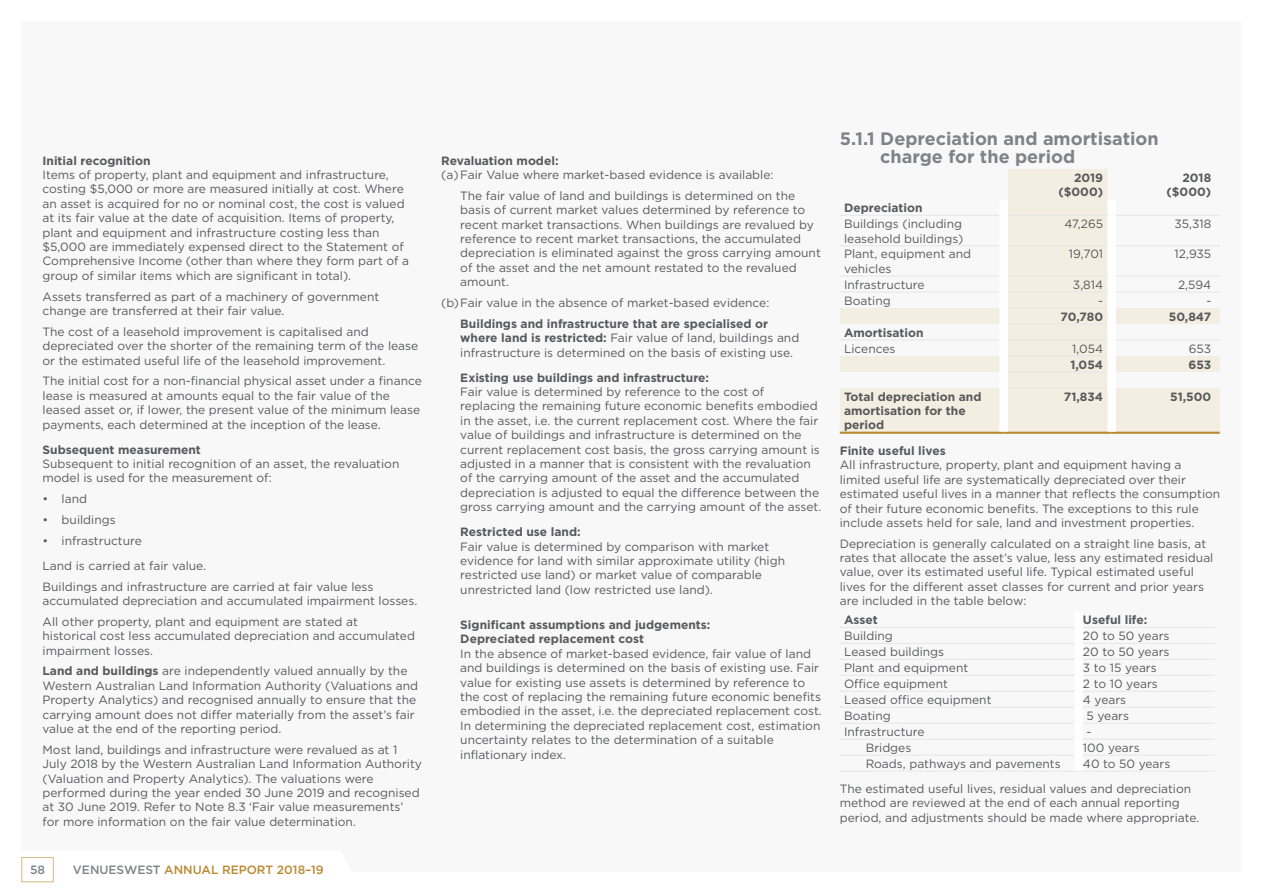
<style>
.page{position:relative;width:1263px;height:893px;background:#fff}
.page>*{position:absolute;margin:0;border:0;box-sizing:border-box;transform-origin:0 0}
.t1{font:700 18px/18px "Gotham";color:#808285}
.t2{font:12px/14.4px "Gotham";color:#58595b}
.t3{font:700 12px/14.4px "Gotham";color:#58595b}
.t4{font:500 12px "Gotham";color:#b98931}
.t5{font:500 12px "Gotham";color:#808285}
.s1{font-weight:700}
.s2{color:#808285}
</style>
<div class="page">
<svg style="left:839px;top:169px;width:381px;height:603px"></svg>
<div style="left:21px;top:857px;width:33px;height:25px;background:#fff;border:1px solid #d8bc8a"></div>
<p class="t3" style="left:43px;top:153px;width:110px">Initial recognition</p>
<p class="t2" style="left:43px;top:167px;width:368px">Items of property, plant and equipment and infrastructure, costing $5,000 or more are measured initially at cost. Where an asset is acquired for no or nominal cost, the cost is valued at its fair value at the date of acquisition. Items of property, plant and equipment and infrastructure costing less than $5,000 are immediately expensed direct to the Statement of Comprehensive Income (other than where they form part of a group of similar items which are significant in total).</p>
<p class="t2" style="left:43px;top:289px;width:338px">Assets transferred as part of a machinery of government change are transferred at their fair value.</p>
<p class="t2" style="left:43px;top:324px;width:377px">The cost of a leasehold improvement is capitalised and depreciated over the shorter of the remaining term of the lease or the estimated useful life of the leasehold improvement.</p>
<p class="t2" style="left:43px;top:374px;width:381px">The initial cost for a non-financial physical asset under a finance lease is measured at amounts equal to the fair value of the leased asset or, if lower, the present value of the minimum lease payments, each determined at the inception of the lease.</p>
<p class="t3" style="left:43px;top:442px;width:160px">Subsequent measurement</p>
<p class="t2" style="left:43px;top:456px;width:358px">Subsequent to initial recognition of an asset, the revaluation model is used for the measurement of:</p>
<p class="t2" style="left:43px;top:491px;width:46px">• land</p>
<p class="t2" style="left:43px;top:512px;width:75px">• buildings</p>
<p class="t2" style="left:43px;top:528px;width:165px;line-height:25px">• infrastructure<br>Land is carried at fair value.</p>
<p class="t2" style="left:43px;top:579px;width:376px">Buildings and infrastructure are carried at fair value less accumulated depreciation and accumulated impairment losses.</p>
<p class="t2" style="left:43px;top:614px;width:374px">All other property, plant and equipment are stated at<br>historical cost less accumulated depreciation and accumulated impairment losses.</p>
<p class="t2" style="left:43px;top:664px;width:377px"><span class="s1">Land and buildings</span> are independently valued annually by the Western Australian Land Information Authority (Valuations and Property Analytics) and recognised annually to ensure that the carrying amount does not differ materially from the asset’s fair value at the end of the reporting period.</p>
<p class="t2" style="left:43px;top:742px;width:381px">Most land, buildings and infrastructure were revalued as at 1<br>July 2018 by the Western Australian Land Information Authority (Valuation and Property Analytics). The valuations were performed during the year ended 30 June 2019 and recognised at 30 June 2019. Refer to Note 8.3 ‘Fair value measurements’ for more information on the fair value determination.</p>
<p class="t5" style="left:30px;top:861px;width:17px">58</p>
<p class="t4" style="left:73px;top:861px;width:252px"><span class="s2">VENUESWEST</span> ANNUAL REPORT 2018–19</p>
<p class="t3" style="left:441px;top:153px;width:119px">Revaluation model:</p>
<p class="t2" style="left:460px;top:164px;width:336px;line-height:20.9px;text-indent:-19px">(a)Fair Value where market-based evidence is available:<br>The fair value of land and buildings is determined on the</p>
<p class="t2" style="left:460px;top:203px;width:362px">basis of current market values determined by reference to recent market transactions. When buildings are revalued by reference to recent market transactions, the accumulated depreciation is eliminated against the gross carrying amount of the asset and the net amount restated to the revalued amount.</p>
<p class="t2" style="left:441px;top:295px;width:330px">(b)Fair value in the absence of market-based evidence:</p>
<p class="t2" style="left:460px;top:316px;width:340px"><span class="s1">Buildings and infrastructure that are specialised or where land is restricted:</span> Fair value of land, buildings and infrastructure is determined on the basis of existing use.</p>
<p class="t3" style="left:460px;top:370px;width:250px">Existing use buildings and infrastructure:</p>
<p class="t2" style="left:460px;top:384px;width:363px">Fair value is determined by reference to the cost of replacing the remaining future economic benefits embodied in the asset, i.e. the current replacement cost. Where the fair value of buildings and infrastructure is determined on the current replacement cost basis, the gross carrying amount is adjusted in a manner that is consistent with the revaluation of the carrying amount of the asset and the accumulated depreciation is adjusted to equal the difference between the gross carrying amount and the carrying amount of the asset.</p>
<p class="t3" style="left:460px;top:525px;width:122px">Restricted use land:</p>
<p class="t2" style="left:460px;top:539px;width:326px">Fair value is determined by comparison with market evidence for land with similar approximate utility (high restricted use land) or market value of comparable unrestricted land (low restricted use land).</p>
<p class="t3" style="left:460px;top:617px;width:252px">Significant assumptions and judgements:<br>Depreciated replacement cost</p>
<p class="t2" style="left:460px;top:646px;width:363px">In the absence of market-based evidence, fair value of land and buildings is determined on the basis of existing use. Fair value for existing use assets is determined by reference to the cost of replacing the remaining future economic benefits embodied in the asset, i.e. the depreciated replacement cost.<br>In determining the depreciated replacement cost, estimation uncertainty relates to the determination of a suitable inflationary index.</p>
<h1 class="t1" style="left:880px;top:129px;width:280px;text-indent:-40px">5.1.1 Depreciation and amortisation charge for the period</h1>
<p class="t3" style="left:1058px;top:170px;width:46px;text-align:right">2019 ($000)</p>
<p class="t3" style="left:1166px;top:170px;width:46px;text-align:right">2018 ($000)</p>
<p class="t3" style="left:844px;top:201px;width:80px">Depreciation</p>
<p class="t2" style="left:844px;top:216px;width:121px">Buildings (including leasehold buildings)</p>
<p class="t2" style="left:1064px;top:216px;width:40px">47,265</p>
<p class="t2" style="left:1174px;top:216px;width:38px">35,318</p>
<p class="t2" style="left:844px;top:247px;width:129px">Plant, equipment and vehicles</p>
<p class="t2" style="left:1069px;top:247px;width:36px">19,701</p>
<p class="t2" style="left:1174px;top:247px;width:38px">12,935</p>
<p class="t2" style="left:844px;top:277px;width:82px">Infrastructure</p>
<p class="t2" style="left:1073px;top:277px;width:32px">3,814</p>
<p class="t2" style="left:1178px;top:277px;width:35px">2,594</p>
<p class="t2" style="left:844px;top:293px;width:48px">Boating</p>
<p class="t2" style="left:1098px;top:293px;width:6px">-</p>
<p class="t2" style="left:1206px;top:293px;width:6px">-</p>
<p class="t3" style="left:1061px;top:309px;width:44px">70,780</p>
<p class="t3" style="left:1169px;top:309px;width:44px">50,847</p>
<p class="t3" style="left:844px;top:325px;width:81px">Amortisation</p>
<p class="t2" style="left:844px;top:341px;width:53px">Licences</p>
<p class="t2" style="left:1072px;top:341px;width:32px">1,054</p>
<p class="t2" style="left:1189px;top:341px;width:24px">653</p>
<p class="t3" style="left:1070px;top:357px;width:34px">1,054</p>
<p class="t3" style="left:1188px;top:357px;width:24px">653</p>
<p class="t3" style="left:844px;top:389px;width:139px">Total depreciation and amortisation for the period</p>
<p class="t3" style="left:1064px;top:389px;width:41px">71,834</p>
<p class="t3" style="left:1170px;top:389px;width:43px">51,500</p>
<p class="t3" style="left:840px;top:443px;width:107px">Finite useful lives</p>
<p class="t2" style="left:840px;top:458px;width:382px">All infrastructure, property, plant and equipment having a limited useful life are systematically depreciated over their estimated useful lives in a manner that reflects the consumption of their future economic benefits. The exceptions to this rule include assets held for sale, land and investment properties.</p>
<p class="t2" style="left:840px;top:536px;width:375px">Depreciation is generally calculated on a straight line basis, at rates that allocate the asset’s value, less any estimated residual value, over its estimated useful life. Typical estimated useful lives for the different asset classes for current and prior years are included in the table below:</p>
<p class="t3" style="left:844px;top:613px;width:35px">Asset</p>
<p class="t3" style="left:1083px;top:613px;width:66px">Useful life:</p>
<p class="t2" style="left:844px;top:628px;width:50px">Building</p>
<p class="t2" style="left:1083px;top:628px;width:88px">20 to 50 years</p>
<p class="t2" style="left:844px;top:644px;width:102px">Leased buildings</p>
<p class="t2" style="left:1083px;top:644px;width:88px">20 to 50 years</p>
<p class="t2" style="left:844px;top:660px;width:126px">Plant and equipment</p>
<p class="t2" style="left:1083px;top:660px;width:75px">3 to 15 years</p>
<p class="t2" style="left:844px;top:676px;width:105px">Office equipment</p>
<p class="t2" style="left:1083px;top:676px;width:76px">2 to 10 years</p>
<p class="t2" style="left:844px;top:692px;width:149px">Leased office equipment</p>
<p class="t2" style="left:1083px;top:692px;width:45px">4 years</p>
<p class="t2" style="left:844px;top:708px;width:48px">Boating</p>
<p class="t2" style="left:1086px;top:708px;width:44px">5 years</p>
<p class="t2" style="left:844px;top:724px;width:82px">Infrastructure</p>
<p class="t2" style="left:1086px;top:724px;width:6px">-</p>
<p class="t2" style="left:866px;top:740px;width:47px">Bridges</p>
<p class="t2" style="left:1083px;top:740px;width:58px">100 years</p>
<p class="t2" style="left:866px;top:756px;width:196px">Roads, pathways and pavements</p>
<p class="t2" style="left:840px;top:751px;width:353px;line-height:24.9px;text-indent:243px">40 to 50 years<br>The estimated useful lives, residual values and depreciation</p>
<p class="t2" style="left:840px;top:795px;width:361px">method are reviewed at the end of each annual reporting period, and adjustments should be made where appropriate.</p>
</div>
